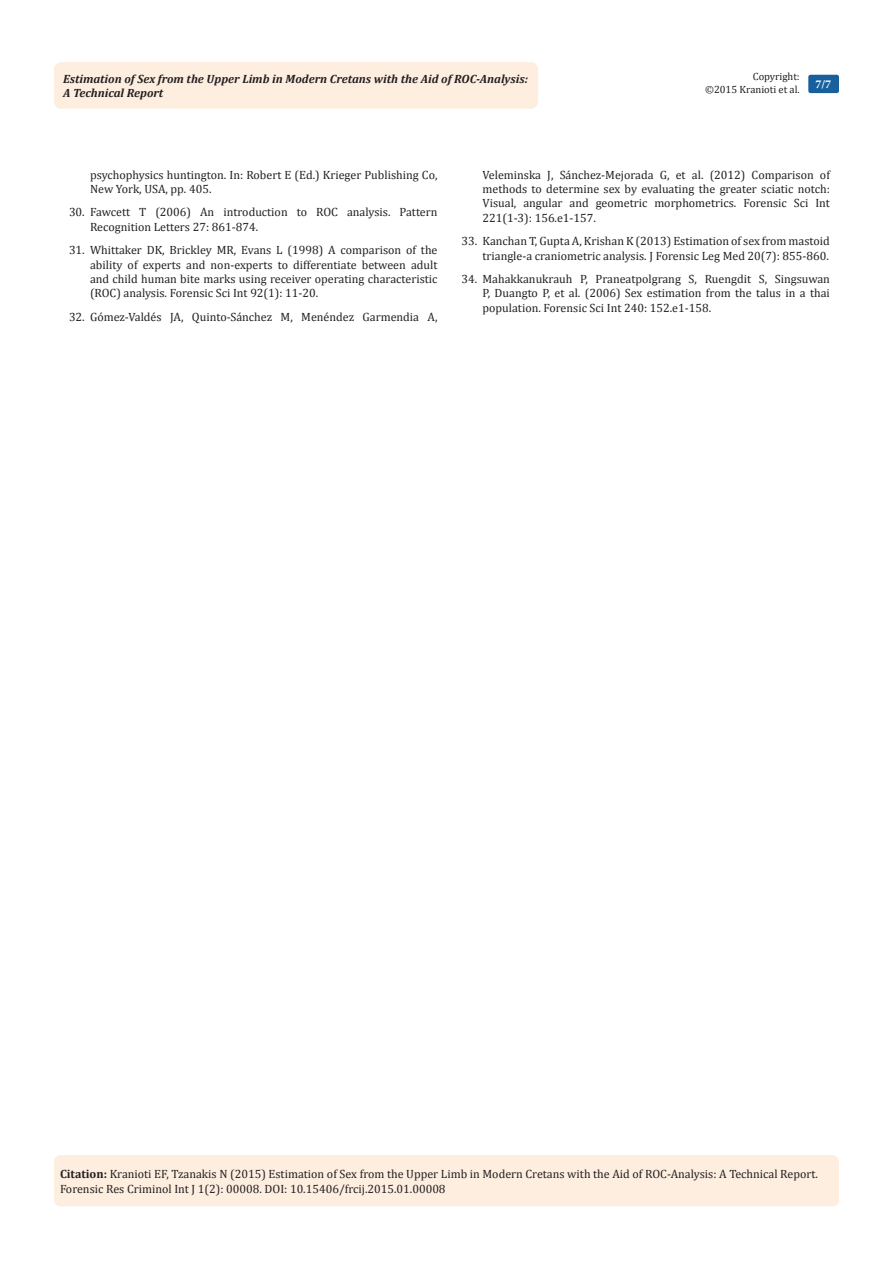
<style>
.page{position:relative;width:893px;height:1263px;background:#fff}
.page>*{position:absolute;margin:0;border:0;box-sizing:border-box;transform-origin:0 0}
.t1{font:12px/14.4px "Cambria";color:#231f20}
.t2{font:italic 700 12px/14.4px "Cambria";color:#231f20}
.t3{font:700 12px "Minion Pro";color:#fff}
.t4{font:10.5px/12.6px "Cambria";color:#231f20;text-align:right}
.s1{font-weight:700}
</style>
<div class="page">
<div style="left:54px;top:62px;width:484px;height:47px;background:#feeee0;border-radius:8px"></div>
<div style="left:808px;top:75px;width:31px;height:18px;background:#18609d;border-radius:2px"></div>
<div style="left:54px;top:1155px;width:785px;height:51px;background:#feeee0;border-radius:7px"></div>
<p class="t4" style="left:705px;top:70px;width:96px">Copyright:<br>©2015 Kranioti et al.</p>
<p class="t2" style="left:63px;top:71px;width:466px">Estimation of Sex from the Upper Limb in Modern Cretans with the Aid of ROC-Analysis:<br>A Technical Report</p>
<p class="t3" style="left:815px;top:76px;width:17px">7/7</p>
<p class="t1" style="left:90px;top:167px;width:349px">psychophysics huntington. In: Robert E (Ed.) Krieger Publishing Co,<br>New York, USA, pp. 405.</p>
<p class="t1" style="left:90px;top:205px;width:349px;text-indent:-21px">30. Fawcett T (2006) An introduction to ROC analysis. Pattern<br>Recognition Letters 27: 861-874.</p>
<p class="t1" style="left:90px;top:243px;width:349px;text-align:justify;text-indent:-21px">31. Whittaker DK, Brickley MR, Evans L (1998) A comparison of the ability of experts and non-experts to differentiate between adult and child human bite marks using receiver operating characteristic (ROC) analysis. Forensic Sci Int 92(1): 11-20.</p>
<p class="t1" style="left:69px;top:310px;width:370px">32. Gómez-Valdés JA, Quinto-Sánchez M, Menéndez Garmendia A,</p>
<p class="t1" style="left:482px;top:167px;width:349px;text-align:justify">Veleminska J, Sánchez-Mejorada G, et al. (2012) Comparison of methods to determine sex by evaluating the greater sciatic notch:<br>Visual, angular and geometric morphometrics. Forensic Sci Int 221(1-3): 156.e1-157.</p>
<p class="t1" style="left:461px;top:234px;width:370px;text-align:right">33. Kanchan T, Gupta A, Krishan K (2013) Estimation of sex from mastoid triangle-a craniometric analysis. J Forensic Leg Med 20(7): 855-860.</p>
<p class="t1" style="left:482px;top:272px;width:349px;text-align:justify;text-indent:-21px">34. Mahakkanukrauh P, Praneatpolgrang S, Ruengdit S, Singsuwan P, Duangto P, et al. (2006) Sex estimation from the talus in a thai population. Forensic Sci Int 240: 152.e1-158.</p>
<p class="t1" style="left:60px;top:1167px;width:760px"><span class="s1">Citation:</span> Kranioti EF, Tzanakis N (2015) Estimation of Sex from the Upper Limb in Modern Cretans with the Aid of ROC-Analysis: A Technical Report.<br>Forensic Res Criminol Int J 1(2): 00008. DOI: 10.15406/frcij.2015.01.00008</p>
</div>
